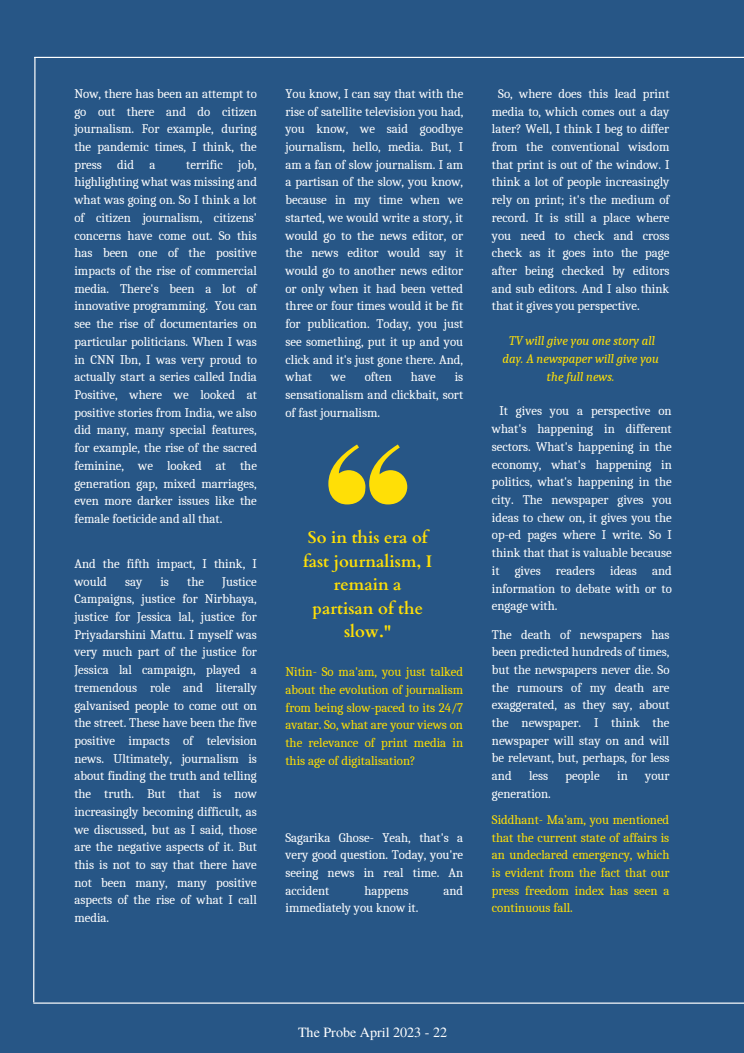
<style>
.page{position:relative;width:744px;height:1053px;background:#fff}
.page>*{position:absolute;margin:0;border:0;box-sizing:border-box;transform-origin:0 0}
.t1{font:700 16.8px/23.4px "Cardo";color:#ffdf06;text-align:center}
.t2{font:14.08px "Te X Gyre Termes";color:#fff}
.t3{font:12.8px/17.7px "Caladea";color:#fff;text-align:justify}
.t4{font:12.8px/17.7px "Caladea";color:#ffde00;text-align:justify}
.t5{font:12.8px/17.7px "Caladea";color:#ffdf06;text-align:justify}
.t6{font:italic 12.8px/17.7px "Caladea";color:#ffdf06;text-align:center}
</style>
<div class="page">
<div style="left:0;top:0;width:744px;height:1052px;background:#275686"></div>
<svg style="left:328px;top:444px;width:79px;height:60px"></svg>
<hr style="left:34px;top:57px;width:710px;height:1px;background:#fff">
<svg style="left:33px;top:57px;width:3px;height:946px"></svg>
<hr style="left:34px;top:1002px;width:710px;height:1px;background:#fff">
<p class="t3" style="left:74px;top:85px;width:184px">Now, there has been an attempt to go out there and do citizen journalism. For example, during the pandemic times, I think, the press did a</p>
<p class="t3" style="left:74px;top:156px;width:184px;text-indent:112px">terrific job, highlighting what was missing and what was going on. So I think a lot of citizen journalism, citizens' concerns have come out. So this has been one of the positive impacts of the rise of commercial media. There's been a lot of innovative programming. You can see the rise of documentaries on particular politicians. When I was in CNN Ibn, I was very proud to actually start a series called India Positive, where we looked at positive stories from India, we also did many, many special features, for example, the rise of the sacred feminine, we looked at the generation gap, mixed marriages, even more darker issues like the female foeticide and all that.</p>
<p class="t3" style="left:74px;top:555px;width:184px">And the fifth impact, I think, I would</p>
<p class="t3" style="left:125px;top:572px;width:19px">say</p>
<p class="t3" style="left:160px;top:572px;width:10px">is</p>
<p class="t3" style="left:187px;top:572px;width:18px">the</p>
<p class="t3" style="left:74px;top:572px;width:184px;text-indent:148px">Justice Campaigns, justice for Nirbhaya, justice for Jessica lal, justice for Priyadarshini Mattu. I myself was very much part of the justice for Jessica lal campaign, played a tremendous role and literally galvanised people to come out on the street. These have been the five positive impacts of television news. Ultimately, journalism is about finding the truth and telling the truth. But that is now increasingly becoming difficult, as we discussed, but as I said, those are the negative aspects of it. But this is not to say that there have not been many, many positive aspects of the rise of what I call media.</p>
<p class="t3" style="left:285px;top:85px;width:179px">You know, I can say that with the rise of satellite television you had, you know, we said goodbye journalism, hello, media. But, I am a fan of slow journalism. I am a partisan of the slow, you know, because in my time when we started, we would write a story, it would go to the news editor, or the news editor would say it would go to another news editor or only when it had been vetted three or four times would it be fit for publication. Today, you just see something, put it up and you click and it's just gone there. And, what</p>
<p class="t3" style="left:331px;top:368px;width:16px">we</p>
<p class="t3" style="left:365px;top:368px;width:29px">often</p>
<p class="t3" style="left:411px;top:368px;width:26px">have</p>
<p class="t3" style="left:285px;top:368px;width:179px;text-indent:169px">is sensationalism and clickbait, sort of fast journalism.</p>
<h1 class="t1" style="left:303px;top:526px;width:131px">So in this era of fast journalism, I remain a partisan of the slow."</h1>
<p class="t4" style="left:285px;top:663px;width:179px">Nitin- So ma'am, you just talked about the evolution of journalism from being slow-paced to its 24/7 avatar. So, what are your views on the relevance of print media in this age of digitalisation?</p>
<p class="t3" style="left:286px;top:828px;width:179px">Sagarika Ghose- Yeah, that's a very good question. Today, you're seeing news in real time. An accident</p>
<p class="t3" style="left:364px;top:881px;width:46px">happens</p>
<p class="t3" style="left:443px;top:881px;width:21px">and</p>
<p class="t3" style="left:286px;top:899px;width:134px">immediately you know it.</p>
<p class="t3" style="left:492px;top:85px;width:179px;text-indent:6px">So, where does this lead print media to, which comes out a day later? Well, I think I beg to differ from the conventional wisdom that print is out of the window. I think a lot of people increasingly rely on print; it's the medium of record. It is still a place where you need to check and cross check as it goes into the page after being checked by editors and sub editors. And I also think that it gives you perspective.</p>
<p class="t6" style="left:503px;top:332px;width:158px">TV will give you one story all day. A newspaper will give you the full news.</p>
<p class="t3" style="left:492px;top:402px;width:182px;text-indent:8px">It gives you a perspective on what's happening in different sectors. What's happening in the economy, what's happening in politics, what's happening in the city. The newspaper gives you ideas to chew on, it gives you the op-ed pages where I write. So I think that that is valuable because it gives readers ideas and information to debate with or to engage with.</p>
<p class="t3" style="left:492px;top:625px;width:179px">The death of newspapers has been predicted hundreds of times, but the newspapers never die. So the rumours of my death are exaggerated, as they say, about the newspaper. I think the newspaper will stay on and will be relevant, but, perhaps, for less and</p>
<p class="t3" style="left:529px;top:767px;width:21px">less</p>
<p class="t3" style="left:566px;top:767px;width:36px">people</p>
<p class="t3" style="left:617px;top:767px;width:12px">in</p>
<p class="t3" style="left:645px;top:767px;width:26px">your</p>
<p class="t3" style="left:492px;top:784px;width:61px">generation.</p>
<p class="t5" style="left:492px;top:810px;width:179px">Siddhant- Ma’am, you mentioned that the current state of affairs is an undeclared emergency, which is evident from the fact that our press freedom index has seen a continuous fall.</p>
<p class="t2" style="left:298px;top:1021px;width:151px">The Probe April 2023 - 22</p>
</div>
